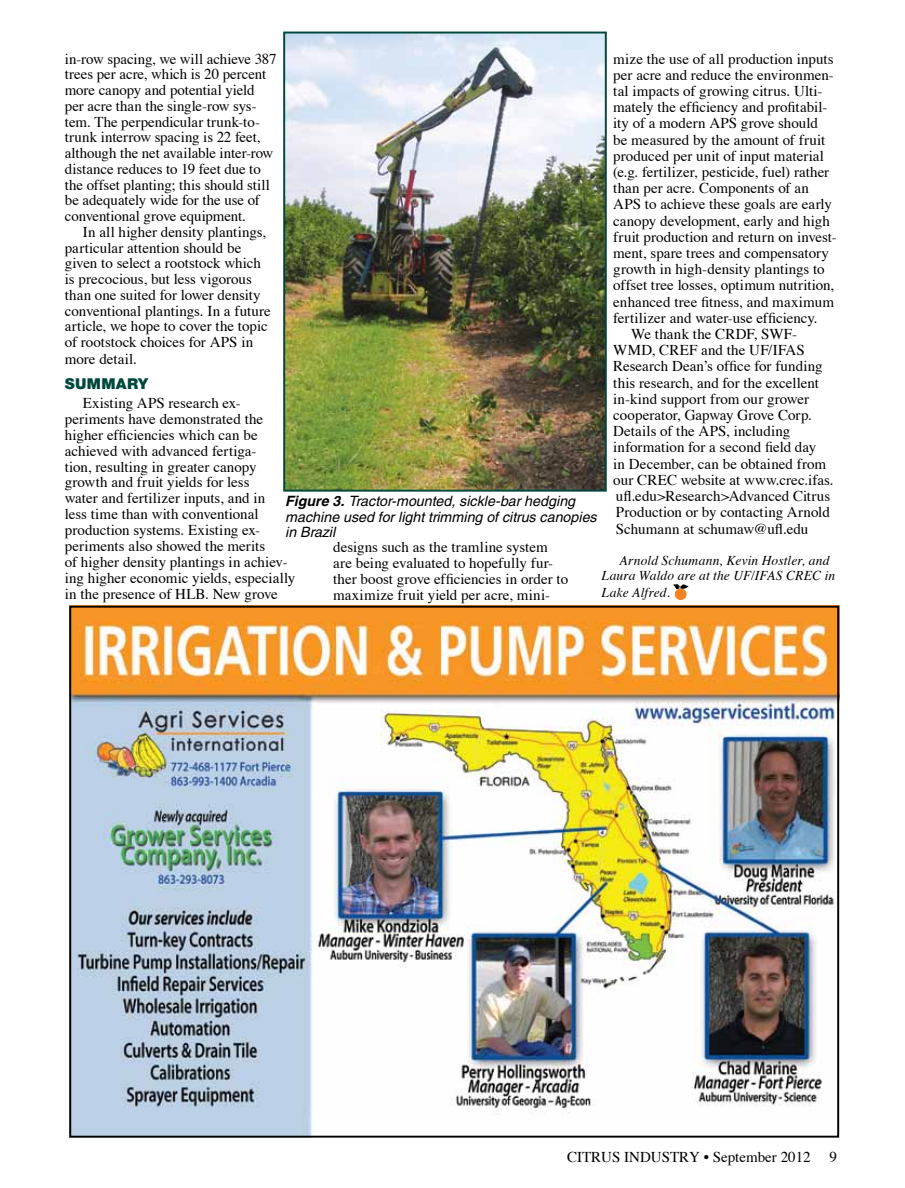
<style>
.page{position:relative;width:905px;height:1188px;background:#fff}
.page>*{position:absolute;margin:0;border:0;box-sizing:border-box;transform-origin:0 0}
.t1{font:15px/15.9px "Times";color:#000}
.t2{font:900 15px "Helvetica Neue";letter-spacing:.02em;color:#00483d}
.t3{font:italic 14.25px/15.8px "Helvetica";color:#000}
.t4{font:italic 13.5px/15px "Times";letter-spacing:.015em;color:#000}
.s1{font-weight:700}
</style>
<div class="page">
<div style="left:675px;top:589px;width:11px;height:11px;background:#f58220;border-radius:50%"></div>
<div style="left:675px;top:589px;width:11px;height:11px;border:1px solid #f58220;border-radius:50%"></div>
<svg style="left:673px;top:584px;width:16px;height:5px"></svg>
<img style="left:72px;top:609px;width:764px;height:526px">
<img style="left:286px;top:35px;width:317px;height:454px">
<div style="left:283px;top:32px;width:323px;height:460px;border:2px solid #00483d"></div>
<p class="t1" style="left:613px;top:50px;width:222px">mize the use of all production inputs</p>
<p class="t1" style="left:613px;top:67px;width:222px">per acre and reduce the environmen-</p>
<p class="t1" style="left:613px;top:83px;width:211px">tal impacts of growing citrus. Ulti-</p>
<p class="t1" style="left:613px;top:99px;width:216px">mately the efficiency and profitabil-</p>
<p class="t1" style="left:613px;top:115px;width:206px">ity of a modern APS grove should</p>
<p class="t1" style="left:613px;top:131px;width:213px">be measured by the amount of fruit</p>
<p class="t1" style="left:613px;top:148px;width:212px">produced per unit of input material</p>
<p class="t1" style="left:613px;top:164px;width:217px">(e.g. fertilizer, pesticide, fuel) rather</p>
<p class="t1" style="left:613px;top:180px;width:197px">than per acre. Components of an</p>
<p class="t1" style="left:613px;top:196px;width:220px">APS to achieve these goals are early</p>
<p class="t1" style="left:613px;top:212px;width:218px">canopy development, early and high</p>
<p class="t1" style="left:613px;top:229px;width:225px">fruit production and return on invest-</p>
<p class="t1" style="left:613px;top:245px;width:217px">ment, spare trees and compensatory</p>
<p class="t1" style="left:613px;top:261px;width:213px">growth in high-density plantings to</p>
<p class="t1" style="left:613px;top:277px;width:222px">offset tree losses, optimum nutrition,</p>
<p class="t1" style="left:613px;top:293px;width:222px">enhanced tree fitness, and maximum</p>
<p class="t1" style="left:613px;top:310px;width:206px">fertilizer and water-use efficiency.</p>
<p class="t1" style="left:631px;top:326px;width:167px">We thank the CRDF, SWF-</p>
<p class="t1" style="left:613px;top:342px;width:193px">WMD, CREF and the UF/IFAS</p>
<p class="t1" style="left:613px;top:358px;width:211px">Research Dean’s office for funding</p>
<p class="t1" style="left:613px;top:374px;width:207px">this research, and for the excellent</p>
<p class="t1" style="left:613px;top:391px;width:197px">in-kind support from our grower</p>
<p class="t1" style="left:613px;top:407px;width:200px">cooperator, Gapway Grove Corp.</p>
<p class="t1" style="left:613px;top:423px;width:178px">Details of the APS, including</p>
<p class="t1" style="left:613px;top:439px;width:205px">information for a second field day</p>
<p class="t1" style="left:613px;top:455px;width:214px">in December, can be obtained from</p>
<p class="t1" style="left:613px;top:472px;width:222px">our CREC website at www.crec.ifas.</p>
<p class="t1" style="left:616px;top:488px;width:216px">ufl.edu&gt;Research&gt;Advanced Citrus</p>
<p class="t1" style="left:616px;top:504px;width:215px">Production or by contacting Arnold</p>
<p class="t1" style="left:616px;top:520px;width:194px">Schumann at schumaw@ufl.edu</p>
<p class="t4" style="left:601px;top:553px;width:235px;text-indent:18px">Arnold Schumann, Kevin Hostler, and<br>Laura Waldo are at the UF/IFAS CREC in</p>
<p class="t4" style="left:601px;top:584px;width:70px">Lake Alfred.</p>
<p class="t1" style="left:65px;top:50px;width:213px">in-row spacing, we will achieve 387 trees per acre, which is 20 percent more canopy and potential yield per acre than the single-row sys&shy;tem. The perpendicular trunk-to&shy;trunk interrow spacing is 22 feet, although the net available inter-row distance reduces to 19 feet due to the offset planting; this should still be adequately wide for the use of conventional grove equipment.</p>
<p class="t1" style="left:65px;top:224px;width:208px;text-indent:18px">In all higher density plantings, particular attention should be given to select a rootstock which is precocious, but less vigorous than one suited for lower density conventional plantings. In a future article, we hope to cover the topic of rootstock choices for APS in more detail.</p>
<p class="t2" style="left:65px;top:375px;width:85px">SUMMARY</p>
<p class="t1" style="left:65px;top:395px;width:232px;text-indent:18px">Existing APS research ex&shy;periments have demonstrated the higher efficiencies which can be achieved with advanced fertiga-<br>tion, resulting in greater canopy growth and fruit yields for less<br>water and fertilizer inputs, and in<br>less time than with conventional production systems. Existing ex&shy;periments also showed the merits<br>of higher density plantings in achiev&shy;ing higher economic yields, especially in the presence of HLB. New grove</p>
<p class="t3" style="left:285px;top:493px;width:313px"><span class="s1">Figure 3.</span> Tractor-mounted, sickle-bar hedging machine used for light trimming of citrus canopies in Brazil</p>
<p class="t1" style="left:333px;top:539px;width:236px">designs such as the tramline system are being evaluated to hopefully fur&shy;ther boost grove efficiencies in order to maximize fruit yield per acre, mini-</p>
<p class="t1" style="left:567px;top:1148px;width:245px">CITRUS INDUSTRY • September 2012</p>
<p class="t1" style="left:829px;top:1148px;width:9px">9</p>
</div>
